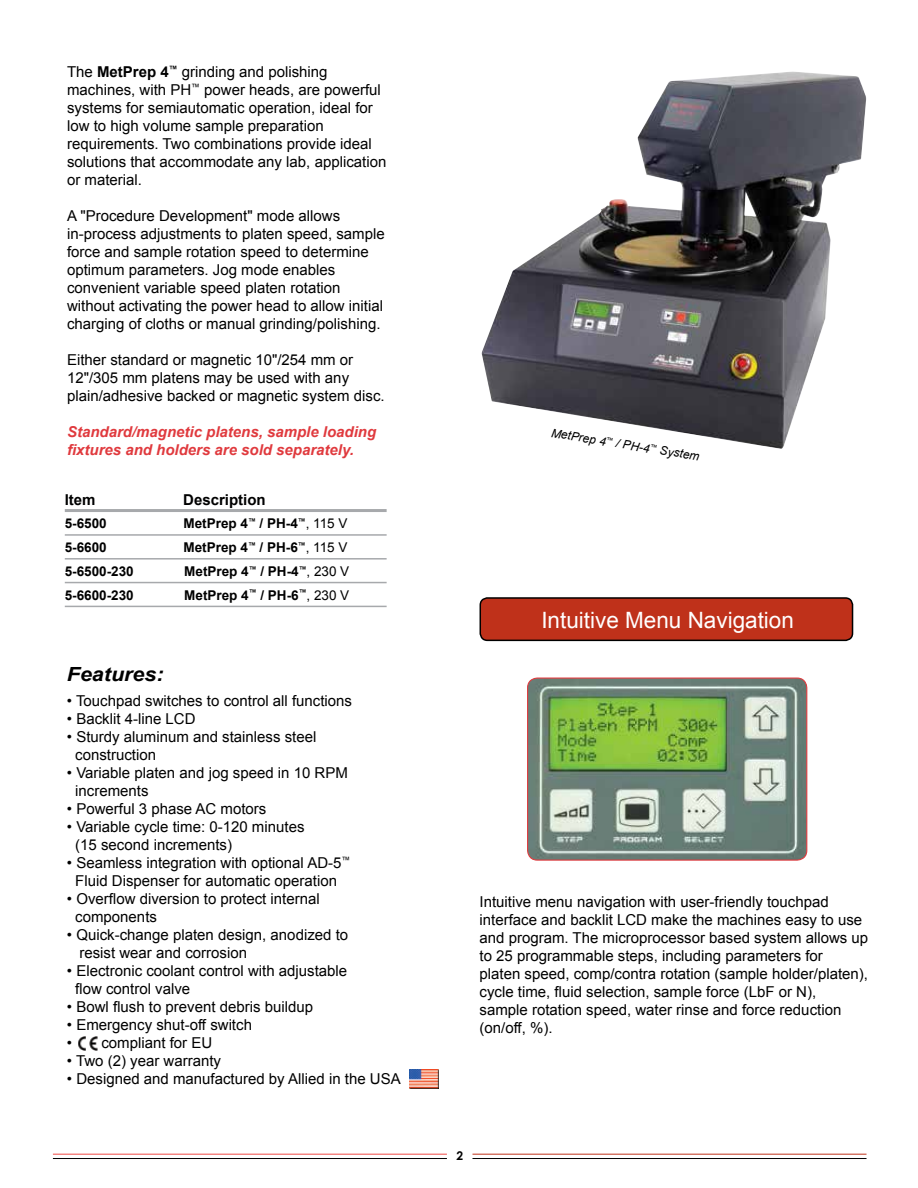
<style>
.page{position:relative;width:918px;height:1188px;background:#fff}
.page>*{position:absolute;margin:0;border:0;box-sizing:border-box;transform-origin:0 0}
.t1{font:22.5px "Arial";color:#fff}
.t2{font:italic 700 19.5px "Arial";color:#000;scale:1.1 1}
.t3{font:15px/18px "Arial";color:#000}
.t4{font:italic 700 15px/18px "Arial";color:#e03a3e}
.t5{font:700 15px "Arial";color:#000}
.t6{font:700 13.5px "Arial";color:#000}
.t7{font:italic 12px "Arial";color:#000}
.t8{font:700 12px "Century Gothic";color:#000}
.s1{font-weight:700}
.s2{font-weight:400}
</style>
<div class="page">
<hr style="left:53px;top:1154px;width:394px;height:1px;background:#ef4945">
<hr style="left:472px;top:1154px;width:395px;height:1px;background:#bf311a">
<hr style="left:53px;top:1158px;width:394px;height:1px;background:#000">
<hr style="left:472px;top:1158px;width:395px;height:1px;background:#000">
<img style="left:410px;top:1070px;width:28px;height:19px">
<img style="left:78px;top:1036px;width:20px;height:14px">
<img style="left:482px;top:72px;width:384px;height:377px">
<hr style="left:65px;top:509px;width:322px;height:3px;background:#a7a9ac">
<hr style="left:65px;top:534px;width:322px;height:2px;background:#a7a9ac">
<hr style="left:65px;top:582px;width:322px;height:1px;background:#a7a9ac">
<hr style="left:65px;top:558px;width:322px;height:2px;background:#a7a9ac">
<hr style="left:65px;top:606px;width:322px;height:1px;background:#a7a9ac">
<img style="left:528px;top:678px;width:279px;height:182px">
<div style="left:527px;top:678px;width:280px;height:183px;border:1px solid #e03a3e;border-radius:10px"></div>
<div style="left:480px;top:598px;width:373px;height:42px;background:#bf311a;border-radius:7px"></div>
<div style="left:480px;top:597px;width:373px;height:44px;border:2px solid #000;border-radius:7px"></div>
<p class="t3" style="left:67px;top:63px;width:321px">The <span class="s1">MetPrep 4</span><sup>™</sup> grinding and polishing machines, with PH<sup>™</sup> power heads, are powerful systems for semiautomatic operation, ideal for low to high volume sample preparation requirements. Two combinations provide ideal solutions that accommodate any lab, application or material.</p>
<p class="t3" style="left:67px;top:207px;width:319px">A "Procedure Development" mode allows in-process adjustments to platen speed, sample force and sample rotation speed to determine optimum parameters. Jog mode enables convenient variable speed platen rotation without activating the power head to allow initial charging of cloths or manual grinding/polishing.</p>
<p class="t3" style="left:67px;top:351px;width:319px">Either standard or magnetic 10"/254 mm or<br>12"/305 mm platens may be used with any plain/adhesive backed or magnetic system disc.</p>
<p class="t4" style="left:67px;top:423px;width:311px">Standard/magnetic platens, sample loading fixtures and holders are sold separately.</p>
<p class="t5" style="left:65px;top:490px;width:32px">Item</p>
<p class="t5" style="left:183px;top:490px;width:84px">Description</p>
<p class="t6" style="left:65px;top:515px;width:44px">5-6500</p>
<p class="t6" style="left:184px;top:515px;width:166px">MetPrep 4<sup>™</sup> / PH-4<sup>™</sup><span class="s2">, 115 V</span></p>
<p class="t6" style="left:65px;top:562px;width:71px">5-6500-230</p>
<p class="t6" style="left:184px;top:562px;width:167px">MetPrep 4<sup>™</sup> / PH-4<sup>™</sup><span class="s2">, 230 V</span></p>
<p class="t6" style="left:65px;top:539px;width:44px">5-6600</p>
<p class="t6" style="left:184px;top:539px;width:166px">MetPrep 4<sup>™</sup> / PH-6<sup>™</sup><span class="s2">, 115 V</span></p>
<p class="t6" style="left:65px;top:586px;width:71px">5-6600-230</p>
<p class="t6" style="left:184px;top:586px;width:167px">MetPrep 4<sup>™</sup> / PH-6<sup>™</sup><span class="s2">, 230 V</span></p>
<h2 class="t2" style="left:67px;top:661px;width:89px">Features:</h2>
<p class="t3" style="left:67px;top:692px;width:287px">• Touchpad switches to control all functions</p>
<p class="t3" style="left:67px;top:710px;width:130px">• Backlit 4-line LCD</p>
<p class="t3" style="left:75px;top:728px;width:243px;text-indent:-8px">• Sturdy aluminum and stainless steel construction</p>
<p class="t3" style="left:75px;top:764px;width:274px;text-indent:-8px">• Variable platen and jog speed in 10 RPM increments</p>
<p class="t3" style="left:67px;top:800px;width:201px">• Powerful 3 phase AC motors</p>
<p class="t3" style="left:75px;top:818px;width:231px;text-indent:-8px">• Variable cycle time: 0-120 minutes (15 second increments)</p>
<p class="t3" style="left:67px;top:854px;width:285px;text-align:center">• Seamless integration with optional AD-5<sup>™<br></sup>Fluid Dispenser for automatic operation</p>
<p class="t3" style="left:75px;top:890px;width:246px;text-indent:-8px">• Overflow diversion to protect internal components</p>
<p class="t3" style="left:79px;top:926px;width:270px;text-indent:-13px">• Quick-change platen design, anodized to resist wear and corrosion</p>
<p class="t3" style="left:75px;top:962px;width:274px;text-indent:-8px">• Electronic coolant control with adjustable flow control valve</p>
<p class="t3" style="left:67px;top:998px;width:248px">• Bowl flush to prevent debris buildup</p>
<p class="t3" style="left:67px;top:1016px;width:187px">• Emergency shut-off switch</p>
<p class="t3" style="left:67px;top:1034px;width:147px">• compliant for EU</p>
<p class="t3" style="left:67px;top:1052px;width:156px">• Two (2) year warranty</p>
<p class="t3" style="left:67px;top:1070px;width:335px">• Designed and manufactured by Allied in the USA</p>
<p class="t7" style="left:553px;top:425px;width:152px;rotate:9deg">MetPrep 4<sup>™</sup> / PH-4<sup>™</sup> System</p>
<h1 class="t1" style="left:541px;top:605px;width:254px">Intuitive Menu Navigation</h1>
<p class="t3" style="left:480px;top:893px;width:390px">Intuitive menu navigation with user-friendly touchpad interface and backlit LCD make the machines easy to use and program. The microprocessor based system allows up to 25 programmable steps, including parameters for<br>platen speed, comp/contra rotation (sample holder/platen), cycle time, fluid selection, sample force (LbF or N), sample rotation speed, water rinse and force reduction (on/off, %).</p>
<p class="t8" style="left:456px;top:1147px;width:8px">2</p>
</div>
